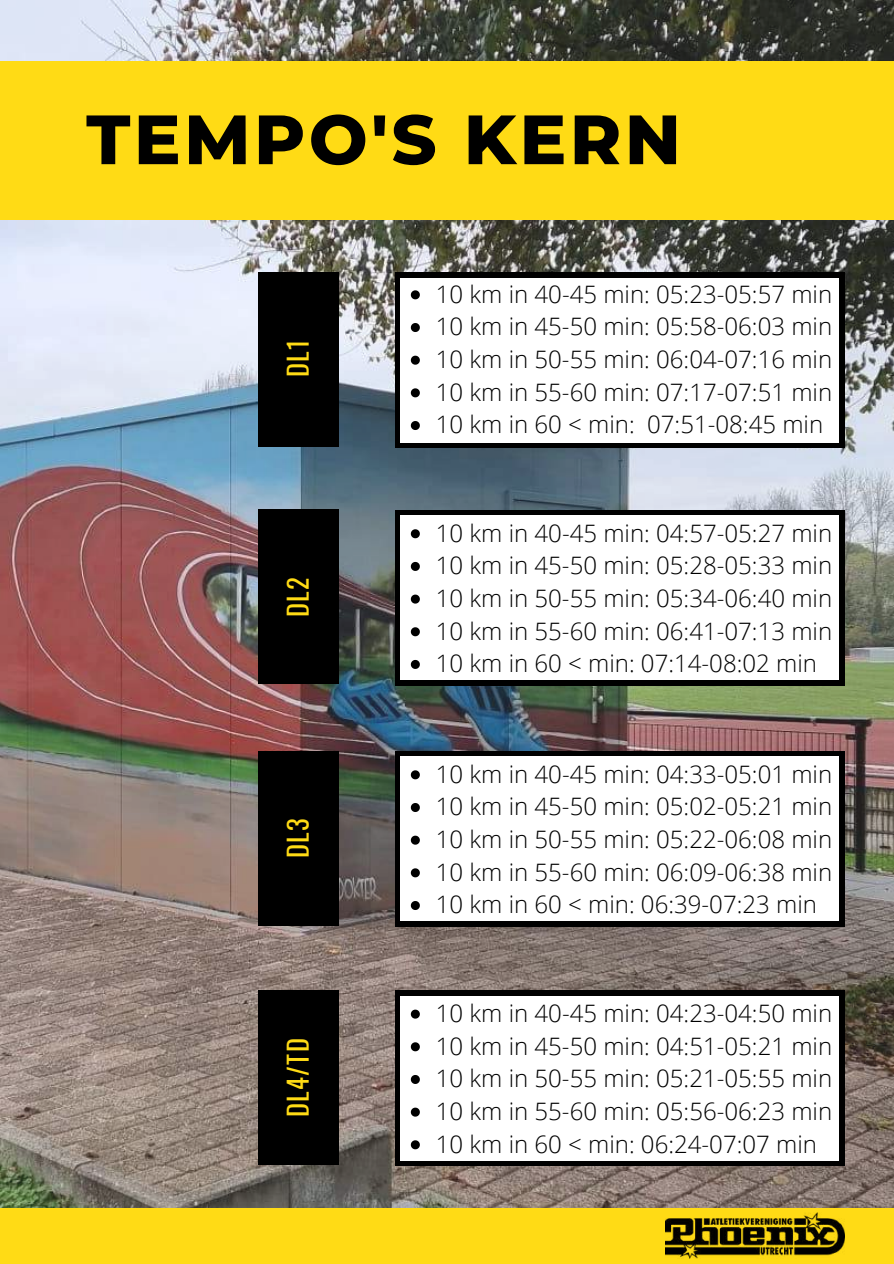
<style>
.page{position:relative;width:894px;height:1264px;background:#fff}
.page>*{position:absolute;margin:0;border:0;box-sizing:border-box;transform-origin:0 0}
.t1{font:800 69.6px "Montserrat";letter-spacing:.05em;color:#000}
.t2{font:26.55px "Oswald";letter-spacing:.05em;color:#ffdb15}
.t3{font:300 24px/32.7px "Open Sans";color:#000;text-align:justify}
</style>
<div class="page">
<img style="left:0;top:0;width:893px;height:1208px">
<div style="left:0;top:61px;width:893px;height:159px;background:#ffdb15"></div>
<div style="left:0;top:1208px;width:893px;height:55px;background:#ffdb15"></div>
<div style="left:258px;top:272px;width:80px;height:175px;background:#000"></div>
<div style="left:258px;top:509px;width:80px;height:175px;background:#000"></div>
<div style="left:258px;top:750px;width:80px;height:175px;background:#000"></div>
<div style="left:258px;top:990px;width:80px;height:175px;background:#000"></div>
<div style="left:395px;top:272px;width:449px;height:176px;background:#000"></div>
<div style="left:400px;top:278px;width:438px;height:164px;background:#fff"></div>
<div style="left:395px;top:509px;width:449px;height:176px;background:#000"></div>
<div style="left:400px;top:515px;width:438px;height:164px;background:#fff"></div>
<div style="left:395px;top:750px;width:449px;height:176px;background:#000"></div>
<div style="left:400px;top:756px;width:438px;height:164px;background:#fff"></div>
<div style="left:395px;top:990px;width:449px;height:176px;background:#000"></div>
<div style="left:400px;top:996px;width:438px;height:164px;background:#fff"></div>
<img style="left:665px;top:1212px;width:179px;height:46px">
<svg style="left:411px;top:290px;width:9px;height:9px"></svg>
<svg style="left:411px;top:323px;width:9px;height:9px"></svg>
<svg style="left:411px;top:356px;width:9px;height:9px"></svg>
<svg style="left:411px;top:388px;width:9px;height:9px"></svg>
<svg style="left:411px;top:421px;width:9px;height:9px"></svg>
<svg style="left:411px;top:529px;width:9px;height:9px"></svg>
<svg style="left:411px;top:562px;width:9px;height:9px"></svg>
<svg style="left:411px;top:594px;width:9px;height:9px"></svg>
<svg style="left:411px;top:627px;width:9px;height:9px"></svg>
<svg style="left:411px;top:660px;width:9px;height:9px"></svg>
<svg style="left:411px;top:770px;width:9px;height:9px"></svg>
<svg style="left:411px;top:803px;width:9px;height:9px"></svg>
<svg style="left:411px;top:835px;width:9px;height:9px"></svg>
<svg style="left:411px;top:868px;width:9px;height:9px"></svg>
<svg style="left:411px;top:901px;width:9px;height:9px"></svg>
<svg style="left:411px;top:1009px;width:9px;height:9px"></svg>
<svg style="left:411px;top:1042px;width:9px;height:9px"></svg>
<svg style="left:411px;top:1075px;width:9px;height:8px"></svg>
<svg style="left:411px;top:1107px;width:9px;height:9px"></svg>
<svg style="left:411px;top:1140px;width:9px;height:9px"></svg>
<h1 class="t1" style="left:86px;top:97px;width:596px">TEMPO'S KERN</h1>
<p class="t2" style="left:277px;top:377px;width:39px;rotate:-90deg">DL1</p>
<p class="t2" style="left:277px;top:617px;width:41px;rotate:-90deg">DL2</p>
<p class="t2" style="left:277px;top:858px;width:41px;rotate:-90deg">DL3</p>
<p class="t2" style="left:277px;top:1117px;width:80px;rotate:-90deg">DL4/TD</p>
<p class="t3" style="left:436px;top:277px;width:397px">10 km in 40-45 min: 05:23-05:57 min 10 km in 45-50 min: 05:58-06:03 min 10 km in 50-55 min: 06:04-07:16 min 10 km in 55-60 min: 07:17-07:51 min 10 km in 60 &lt; min: 07:51-08:45 min</p>
<p class="t3" style="left:436px;top:516px;width:397px">10 km in 40-45 min: 04:57-05:27 min 10 km in 45-50 min: 05:28-05:33 min 10 km in 50-55 min: 05:34-06:40 min 10 km in 55-60 min: 06:41-07:13 min 10 km in 60 &lt; min: 07:14-08:02 min</p>
<p class="t3" style="left:436px;top:757px;width:397px">10 km in 40-45 min: 04:33-05:01 min 10 km in 45-50 min: 05:02-05:21 min 10 km in 50-55 min: 05:22-06:08 min 10 km in 55-60 min: 06:09-06:38 min 10 km in 60 &lt; min: 06:39-07:23 min</p>
<p class="t3" style="left:436px;top:996px;width:397px">10 km in 40-45 min: 04:23-04:50 min 10 km in 45-50 min: 04:51-05:21 min 10 km in 50-55 min: 05:21-05:55 min 10 km in 55-60 min: 05:56-06:23 min 10 km in 60 &lt; min: 06:24-07:07 min</p>
</div>
